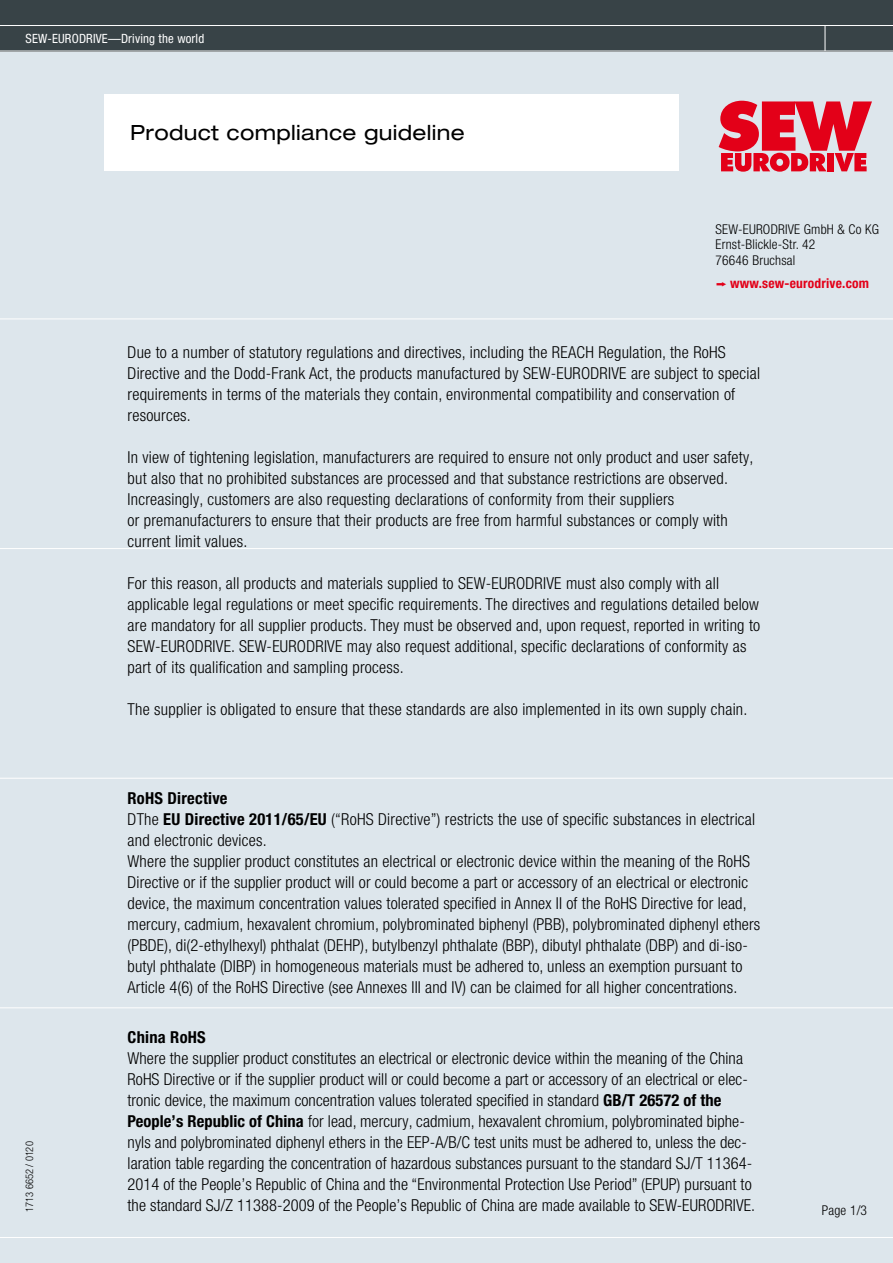
<style>
.page{position:relative;width:893px;height:1263px;background:#fff}
.page>*{position:absolute;margin:0;border:0;box-sizing:border-box;transform-origin:0 0}
.a_HeadimKasten{font:expanded 21px "Helvetica Neue LT Pro";letter-spacing:.015em;color:#000}
.a_Fliesstext{font:300 condensed 16.5px/21px "Helvetica Neue LT Pro";letter-spacing:.01em;color:#000}
.a_Head_Fliesstext{font:700 condensed 16.5px "Helvetica Neue LT Pro";letter-spacing:.015em;color:#000}
._4_Fließtext{font:300 condensed 13.5px "Helvetica Neue LT Pro";letter-spacing:.015em;color:#000}
.t1{font:700 condensed 13.5px "Helvetica Neue LT Pro";letter-spacing:.015em;color:#e30018}
.a_Fliesstext-2{font:300 condensed 13.5px "Helvetica Neue LT Pro";color:#000}
.t2{font:condensed 12.75px "Helvetica Neue LT Pro";letter-spacing:.015em;color:#fff}
.t3{font:300 condensed 10.5px "Helvetica Neue LT Pro";color:#000}
.s1{font-weight:700}
</style>
<div class="page">
<div style="left:0;top:51px;width:893px;height:1212px;background:#dde6ec"></div>
<div style="left:0;top:0;width:893px;height:51px;background:#384347"></div>
<hr style="left:0;top:1237px;width:893px;height:1px;background:#fff">
<hr style="left:0;top:548px;width:893px;height:1px;background:#fff">
<hr style="left:0;top:25px;width:893px;height:1px;background:#fff">
<hr style="left:0;top:51px;width:893px;height:1px;background:#fff">
<svg style="left:825px;top:26px;width:1px;height:25px"></svg>
<svg style="left:719px;top:101px;width:153px;height:71px"></svg>
<hr style="left:0;top:319px;width:893px;height:1px;background:#fff">
<hr style="left:0;top:1007px;width:893px;height:1px;background:#fff">
<hr style="left:0;top:778px;width:893px;height:1px;background:#fff">
<div style="left:104px;top:94px;width:575px;height:77px;background:#fff"></div>
<p class="t2" style="left:26px;top:31px;width:180px">SEW-EURODRIVE—Driving the world</p>
<p class="a_HeadimKasten" style="left:130px;top:120px;width:336px">Product compliance guideline</p>
<p class="_4_Fließtext" style="left:716px;top:221px;width:165px">SEW-EURODRIVE GmbH &amp; Co KG</p>
<p class="_4_Fließtext" style="left:716px;top:237px;width:101px">Ernst-Blickle-Str. 42</p>
<p class="_4_Fließtext" style="left:716px;top:253px;width:81px">76646 Bruchsal</p>
<p class="t1" style="left:730px;top:275px;width:140px">www.sew-eurodrive.com</p>
<p class="t3" style="left:23px;top:1212px;width:72px;rotate:-90deg">1713 6652 / 0120</p>
<p class="a_Fliesstext" style="left:128px;top:342px;width:634px">Due to a number of statutory regulations and directives, including the REACH Regulation, the RoHS Directive and the Dodd-Frank Act, the products manufactured by SEW-EURODRIVE are subject to special requirements in terms of the materials they contain, environmental compatibility and conservation of resources.</p>
<p class="a_Fliesstext" style="left:128px;top:447px;width:627px">In view of tightening legislation, manufacturers are required to ensure not only product and user safety, but also that no prohibited substances are processed and that substance restrictions are observed.<br>Increasingly, customers are also requesting declarations of conformity from their suppliers<br>or premanufacturers to ensure that their products are free from harmful substances or comply with current limit values.</p>
<p class="a_Fliesstext" style="left:128px;top:573px;width:634px">For this reason, all products and materials supplied to SEW-EURODRIVE must also comply with all applicable legal regulations or meet specific requirements. The directives and regulations detailed below are mandatory for all supplier products. They must be observed and, upon request, reported in writing to SEW-EURODRIVE. SEW-EURODRIVE may also request additional, specific declarations of conformity as part of its qualification and sampling process.</p>
<p class="a_Fliesstext" style="left:128px;top:699px;width:621px">The supplier is obligated to ensure that these standards are also implemented in its own supply chain.</p>
<p class="a_Head_Fliesstext" style="left:128px;top:788px;width:102px">RoHS Directive</p>
<p class="a_Fliesstext" style="left:128px;top:808px;width:629px">DThe <span class="s1">EU Directive 2011/65/EU</span> (“RoHS Directive”) restricts the use of specific substances in electrical and electronic devices.</p>
<p class="a_Fliesstext" style="left:128px;top:850px;width:634px">Where the supplier product constitutes an electrical or electronic device within the meaning of the RoHS Directive or if the supplier product will or could become a part or accessory of an electrical or electronic device, the maximum concentration values tolerated specified in Annex II of the RoHS Directive for lead, mercury, cadmium, hexavalent chromium, polybrominated biphenyl (PBB), polybrominated diphenyl ethers (PBDE), di(2-ethylhexyl) phthalat (DEHP), butylbenzyl phthalate (BBP), dibutyl phthalate (DBP) and di-iso&shy;butyl phthalate (DIBP) in homogeneous materials must be adhered to, unless an exemption pursuant to Article 4(6) of the RoHS Directive (see Annexes III and IV) can be claimed for all higher concentrations.</p>
<p class="a_Head_Fliesstext" style="left:128px;top:1027px;width:80px">China RoHS</p>
<p class="a_Fliesstext" style="left:128px;top:1047px;width:629px">Where the supplier product constitutes an electrical or electronic device within the meaning of the China RoHS Directive or if the supplier product will or could become a part or accessory of an electrical or elec&shy;tronic device, the maximum concentration values tolerated specified in standard <span class="s1">GB/T 26572 of the People’s Republic of China</span> for lead, mercury, cadmium, hexavalent chromium, polybrominated biphe&shy;nyls and polybrominated diphenyl ethers in the EEP-A/B/C test units must be adhered to, unless the dec&shy;laration table regarding the concentration of hazardous substances pursuant to the standard SJ/T 11364- 2014 of the People’s Republic of China and the “Environmental Protection Use Period” (EPUP) pursuant to the standard SJ/Z 11388-2009 of the People’s Republic of China are made available to SEW-EURODRIVE.</p>
<p class="a_Fliesstext-2" style="left:822px;top:1202px;width:47px">Page 1/3</p>
</div>
